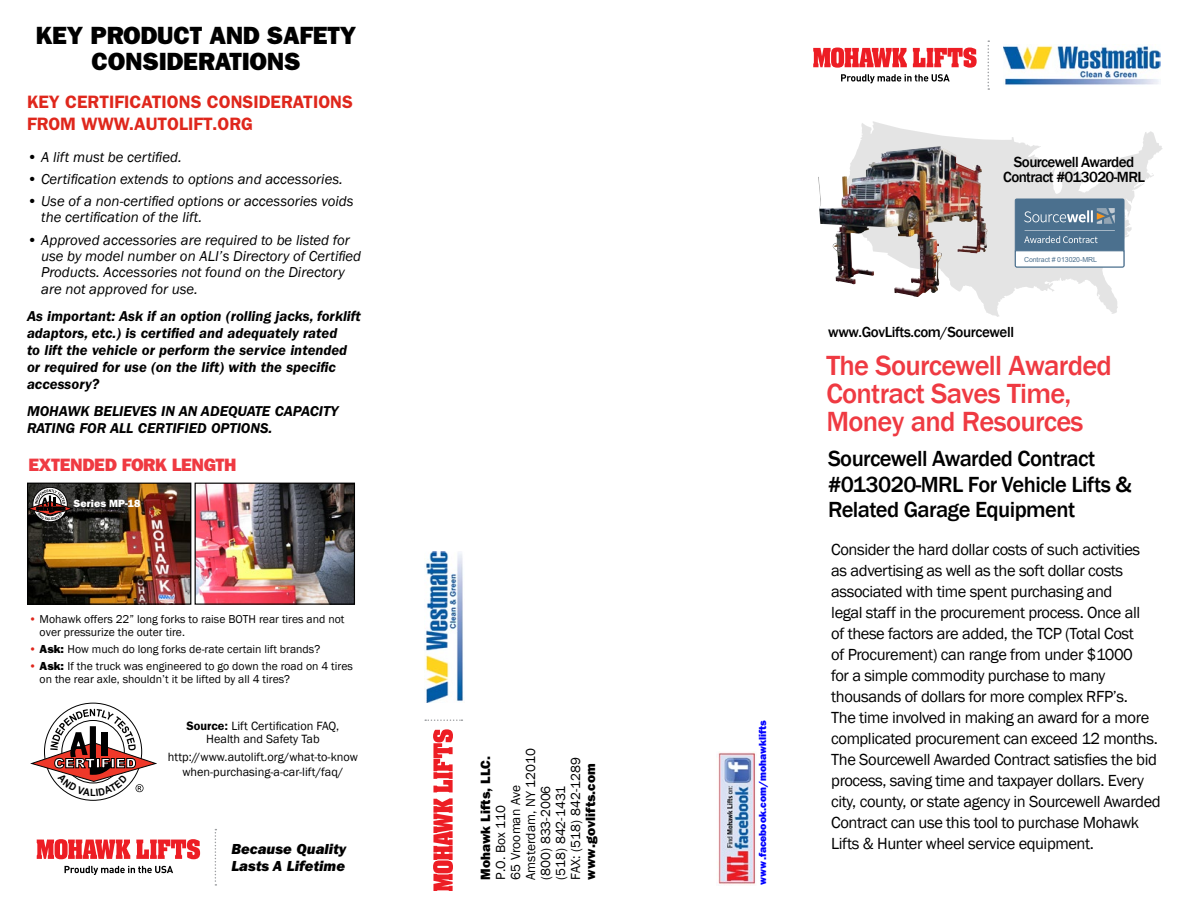
<style>
.page{position:relative;width:1188px;height:918px;background:#fff}
.page>*{position:absolute;margin:0;border:0;box-sizing:border-box;transform-origin:0 0}
.t1{font:500 28.5px/28.2px "Franklin Gothic";letter-spacing:-.025em;color:#ef3a42}
.t2{font:25.05px/25.5px "ITC Franklin Gothic Std Hvy";letter-spacing:-.01em;color:#000;text-align:center}
.t3{font:500 22.5px/25.5px "Franklin Gothic";letter-spacing:-.025em;color:#000}
.t4{font:600 18px/21.8px "ITC Franklin Gothic Std";color:#df271c}
.t5{font:18px "ITC Franklin Gothic Std Hvy";letter-spacing:-.02em;color:#ef3a42}
.t6{font:16.5px/21px "Franklin Gothic";letter-spacing:-.025em;color:#000}
.t7{font:500 15.15px/15.1px "Franklin Gothic";letter-spacing:-.04em;color:#000;text-align:center}
.t8{font:15px/16.5px "ITC Franklin Gothic Std Hvy It";color:#000}
.t9{font:500 15px "Franklin Gothic";letter-spacing:-.025em;color:#000}
.t10{font:italic 14.7px/16.4px "Franklin Gothic";color:#000}
.t11{font:italic 600 14.7px/17.1px "ITC Franklin Gothic Std";color:#000}
.t12{font:13.5px/15px "Franklin Gothic";color:#000}
.t13{font:13.5px "ITC Franklin Gothic Std Hvy";color:#000}
.t14{font:12.3px/13.4px "Franklin Gothic";color:#000;text-align:center}
.t15{font:11.7px/12.9px "Franklin Gothic";color:#000}
.t16{font:10.5px "ITC Franklin Gothic Std Hvy";color:#fff}
.t17{font:10.35px "ITC Franklin Gothic Std Hvy";color:#00f}
.t18{font:700 10.05px "Arial";color:#010101;scale:.92 1}
.t19{font:7.05px "Arial";letter-spacing:-.01em;color:#4b708e}
.t20{font:700 3.6px "Arial";color:#010101;scale:.92 1}
.s1{font-family:"ITC Franklin Gothic Std";font-weight:600}
.s2{color:#df271c}
.s3{font-family:"ITC Franklin Gothic Std Hvy"}
</style>
<div class="page">
<img style="left:29px;top:485px;width:160px;height:118px">
<div style="left:27px;top:483px;width:164px;height:122px;border:1px solid #000"></div>
<img style="left:197px;top:485px;width:156px;height:118px">
<div style="left:195px;top:483px;width:160px;height:122px;border:1px solid #000"></div>
<svg style="left:215px;top:829px;width:1px;height:57px"></svg>
<svg style="left:425px;top:719px;width:37px;height:2px"></svg>
<svg style="left:988px;top:40px;width:1px;height:50px"></svg>
<img style="left:1003px;top:45px;width:158px;height:40px">
<img style="left:424px;top:552px;width:40px;height:151px">
<svg style="left:813px;top:48px;width:94px;height:20px;background:#f15156"></svg>
<svg style="left:913px;top:48px;width:64px;height:20px"></svg>
<svg style="left:841px;top:74px;width:109px;height:9px"></svg>
<svg style="left:433px;top:798px;width:20px;height:93px;background:#f15257"></svg>
<svg style="left:433px;top:729px;width:20px;height:63px"></svg>
<img style="left:718px;top:751px;width:38px;height:134px">
<svg style="left:37px;top:839px;width:93px;height:20px;background:#f04f54"></svg>
<svg style="left:136px;top:839px;width:64px;height:20px"></svg>
<svg style="left:65px;top:866px;width:108px;height:9px"></svg>
<img style="left:853px;top:121px;width:309px;height:196px">
<img style="left:818px;top:151px;width:78px;height:133px">
<div style="left:1015px;top:199px;width:109px;height:68px;background:#4b708e"></div>
<div style="left:1015px;top:199px;width:109px;height:68px;border:1px solid #4b708e"></div>
<svg style="left:1015px;top:251px;width:109px;height:16px;background:#f2f5f7"></svg>
<svg style="left:1024px;top:230px;width:91px;height:13px"></svg>
<svg style="left:1024px;top:208px;width:91px;height:16px"></svg>
<svg style="left:31px;top:703px;width:126px;height:98px"></svg>
<svg style="left:28px;top:487px;width:45px;height:35px;background:#645957"></svg>
<h2 class="t2" style="left:36px;top:23px;width:322px">KEY PRODUCT AND SAFETY<br>CONSIDERATIONS</h2>
<p class="t4" style="left:27px;top:91px;width:327px">KEY CERTIFICATIONS CONSIDERATIONS<br>FROM WWW.AUTOLIFT.ORG</p>
<p class="t10" style="left:27px;top:149px;width:156px"><span class="s1">•</span> A lift must be certified.</p>
<p class="t10" style="left:27px;top:171px;width:317px"><span class="s1">•</span> Certification extends to options and accessories.</p>
<p class="t10" style="left:41px;top:194px;width:314px;line-height:15.9px;text-indent:-14px"><span class="s1">•</span> Use of a non-certified options or accessories voids the certification of the lift.</p>
<p class="t10" style="left:41px;top:232px;width:322px;text-indent:-14px"><span class="s1">•</span> Approved accessories are required to be listed for use by model number on ALI’s Directory of Certified Products. Accessories not found on the Directory are not approved for use.</p>
<p class="t11" style="left:27px;top:308px;width:335px">As important: Ask if an option (rolling jacks, forklift adaptors, etc.) is certified and adequately rated<br>to lift the vehicle or perform the service intended or required for use (on the lift) with the specific accessory?</p>
<p class="t11" style="left:27px;top:403px;width:313px">MOHAWK BELIEVES IN AN ADEQUATE CAPACITY<br>RATING FOR ALL CERTIFIED OPTIONS.</p>
<p class="t5" style="left:28px;top:455px;width:210px">EXTENDED FORK LENGTH</p>
<p class="t16" style="left:74px;top:497px;width:69px">Series MP-18</p>
<p class="t20" style="left:49px;top:517px;width:4px">L</p>
<p class="t15" style="left:40px;top:613px;width:306px;text-indent:-11px"><span class="s2">•</span> Mohawk offers 22” long forks to raise BOTH rear tires and not over pressurize the outer tire.</p>
<p class="t15" style="left:29px;top:643px;width:293px"><span class="s2">•</span> <span class="s3">Ask:</span> How much do long forks de-rate certain lift brands?</p>
<p class="t15" style="left:40px;top:660px;width:315px;text-indent:-11px"><span class="s2">•</span> <span class="s3">Ask:</span> If the truck was engineered to go down the road on 4 tires on the rear axle, shouldn’t it be lifted by all 4 tires?</p>
<p class="t18" style="left:90px;top:786px;width:8px">L</p>
<p class="t14" style="left:186px;top:719px;width:154px"><span class="s1">Source:</span> Lift Certification FAQ,<br>Health and Safety Tab</p>
<p class="t14" style="left:168px;top:751px;width:191px">http://www.autolift.org/what-to-know</p>
<p class="t14" style="left:182px;top:765px;width:163px">when-purchasing-a-car-lift/faq/</p>
<p class="t8" style="left:231px;top:841px;width:116px">Because Quality<br>Lasts A Lifetime</p>
<p class="t13" style="left:478px;top:880px;width:125px;rotate:-90deg">Mohawk Lifts, LLC.</p>
<p class="t12" style="left:493px;top:880px;width:133px;rotate:-90deg">P.O. Box 110<br>65 Vrooman Ave<br>Amsterdam, NY 12010 (800) 833-2006<br>(518) 842-1431<br>FAX: (518) 842-1289</p>
<p class="t13" style="left:583px;top:880px;width:118px;rotate:-90deg">www.govlifts.com</p>
<p class="t17" style="left:756px;top:885px;width:166px;rotate:-90deg">www.facebook.com/mohawklifts</p>
<p class="t7" style="left:1003px;top:155px;width:143px">Sourcewell Awarded<br>Contract #013020-MRL</p>
<p class="t19" style="left:1024px;top:254px;width:74px">Contract # 013020-MRL</p>
<p class="t9" style="left:828px;top:322px;width:187px">www.GovLifts.com/Sourcewell</p>
<h1 class="t1" style="left:826px;top:352px;width:287px">The Sourcewell Awarded<br>Contract Saves Time,<br>Money and Resources</h1>
<h3 class="t3" style="left:828px;top:446px;width:305px">Sourcewell Awarded Contract #013020-MRL For Vehicle Lifts &amp;<br>Related Garage Equipment</h3>
<p class="t6" style="left:831px;top:539px;width:331px">Consider the hard dollar costs of such activities<br>as advertising as well as the soft dollar costs associated with time spent purchasing and<br>legal staff in the procurement process. Once all<br>of these factors are added, the TCP (Total Cost<br>of Procurement) can range from under $1000<br>for a simple commodity purchase to many thousands of dollars for more complex RFP’s.<br>The time involved in making an award for a more complicated procurement can exceed 12 months.<br>The Sourcewell Awarded Contract satisfies the bid process, saving time and taxpayer dollars. Every city, county, or state agency in Sourcewell Awarded Contract can use this tool to purchase Mohawk Lifts &amp; Hunter wheel service equipment.</p>
</div>
